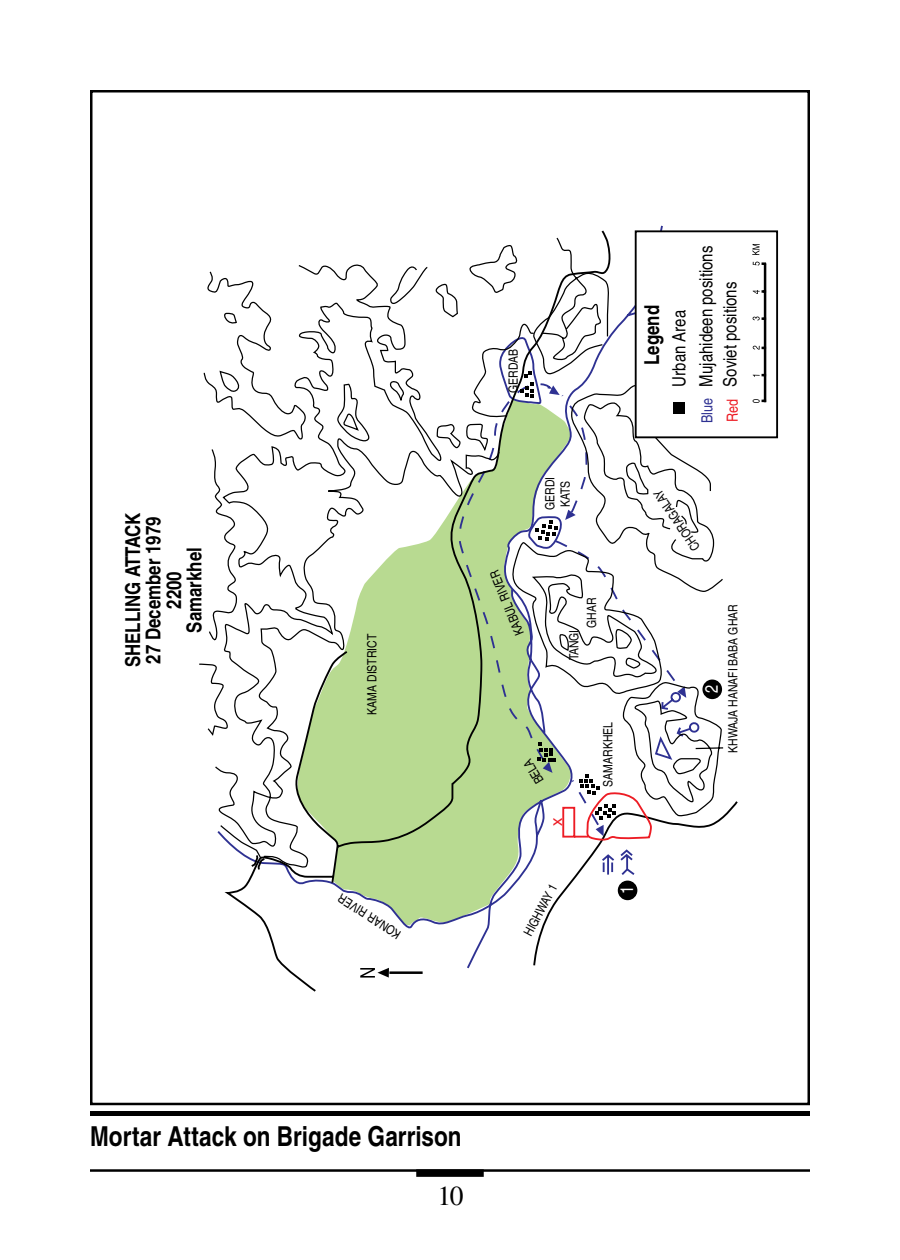
<style>
.page{position:relative;width:900px;height:1260px;background:#fff}
.page>*{position:absolute;margin:0;border:0;box-sizing:border-box;transform-origin:0 0}
.t1{font:700 condensed 27.5px "Helvetica";color:#000}
.t2{font:27.5px "Times";color:#000}
.t3{font:700 condensed 20.5px/20.5px "Helvetica";color:#000;text-align:center}
.t4{font:condensed 18.25px/26.8px "Helvetica";color:#000}
.t5{font:condensed 18px "Helvetica";color:#fff}
.t6{font:18px "Myriad Pro";color:#ed1c24}
.t7{font:condensed 15.25px "Helvetica";color:#2e3192}
.t8{font:condensed 15.25px "Helvetica";color:#ed1c24}
.t9{font:condensed 12.75px/15.2px "Helvetica";color:#000}
</style>
<div class="page">
<div style="left:416px;top:1169px;width:68px;height:8px;background:#000"></div>
<hr style="left:90px;top:1169px;width:720px;height:3px;background:#000">
<svg style="left:226px;top:229px;width:513px;height:763px"></svg>
<svg style="left:199px;top:237px;width:525px;height:632px"></svg>
<div style="left:636px;top:231px;width:141px;height:206px;background:#fff"></div>
<div style="left:635px;top:230px;width:143px;height:208px;border:2px solid #000"></div>
<hr style="left:389px;top:971px;width:34px;height:3px;background:#000">
<svg style="left:360px;top:968px;width:29px;height:10px"></svg>
<hr style="left:764px;top:263px;width:2px;height:139px;background:#000">
<svg style="left:753px;top:374px;width:11px;height:3px"></svg>
<svg style="left:753px;top:346px;width:11px;height:4px"></svg>
<svg style="left:753px;top:317px;width:11px;height:3px"></svg>
<svg style="left:753px;top:290px;width:11px;height:4px"></svg>
<svg style="left:753px;top:262px;width:13px;height:4px"></svg>
<svg style="left:753px;top:399px;width:13px;height:4px"></svg>
<svg style="left:752px;top:244px;width:8px;height:11px"></svg>
<div style="left:702px;top:680px;width:20px;height:19px;background:#000;border-radius:50%"></div>
<div style="left:618px;top:881px;width:19px;height:19px;background:#000;border-radius:50%"></div>
<svg style="left:454px;top:335px;width:247px;height:542px"></svg>
<div style="left:90px;top:1111px;width:720px;height:5px;background:#000"></div>
<h2 class="t3" style="left:122px;top:667px;width:156px;rotate:-90deg">SHELLING ATTACK<br>27 December 1979<br>2200<br>Samarkhel</h2>
<p class="t9" style="left:364px;top:715px;width:82px;rotate:-90deg">KAMA DISTRICT</p>
<p class="t9" style="left:506px;top:393px;width:45px;rotate:-90deg">GERDAB</p>
<p class="t9" style="left:542px;top:510px;width:35px;rotate:-90deg">GERDI<br>KATS</p>
<p class="t9" style="left:513px;top:638px;width:71px;rotate:-112deg">KABUL RIVER</p>
<p class="t9" style="left:566px;top:660px;width:32px;rotate:-90deg">TANGI</p>
<p class="t9" style="left:584px;top:628px;width:32px;rotate:-90deg">GHAR</p>
<p class="t9" style="left:534px;top:787px;width:28px;rotate:-121deg">BELA</p>
<h3 class="t6" style="left:545px;top:826px;width:10px;rotate:-90deg">x</h3>
<p class="t9" style="left:600px;top:787px;width:66px;rotate:-90deg">SAMARKHEL</p>
<h2 class="t3" style="left:641px;top:365px;width:61px;rotate:-90deg">Legend</h2>
<h3 class="t4" style="left:666px;top:387px;width:142px;rotate:-90deg">Urban Area<br>Mujahideen positions</h3>
<h3 class="t4" style="left:717px;top:387px;width:106px;rotate:-90deg">Soviet positions</h3>
<p class="t7" style="left:698px;top:423px;width:27px;rotate:-90deg">Blue</p>
<p class="t8" style="left:724px;top:422px;width:25px;rotate:-90deg">Red</p>
<p class="t9" style="left:690px;top:554px;width:73px;rotate:-124deg">CHORAGALAY</p>
<h3 class="t5" style="left:701px;top:693px;width:10px;rotate:-90deg">2</h3>
<p class="t9" style="left:725px;top:753px;width:150px;rotate:-90deg">KHWAJA HANAFI BABA GHAR</p>
<p class="t9" style="left:395px;top:942px;width:73px;rotate:-147deg">KONAR RIVER</p>
<p class="t9" style="left:521px;top:931px;width:58px;rotate:-62deg">HIGHWAY 1</p>
<h3 class="t5" style="left:617px;top:894px;width:10px;rotate:-90deg">1</h3>
<h1 class="t1" style="left:90px;top:1120px;width:373px">Mortar Attack on Brigade Garrison</h1>
<h1 class="t2" style="left:438px;top:1180px;width:28px">10</h1>
</div>
